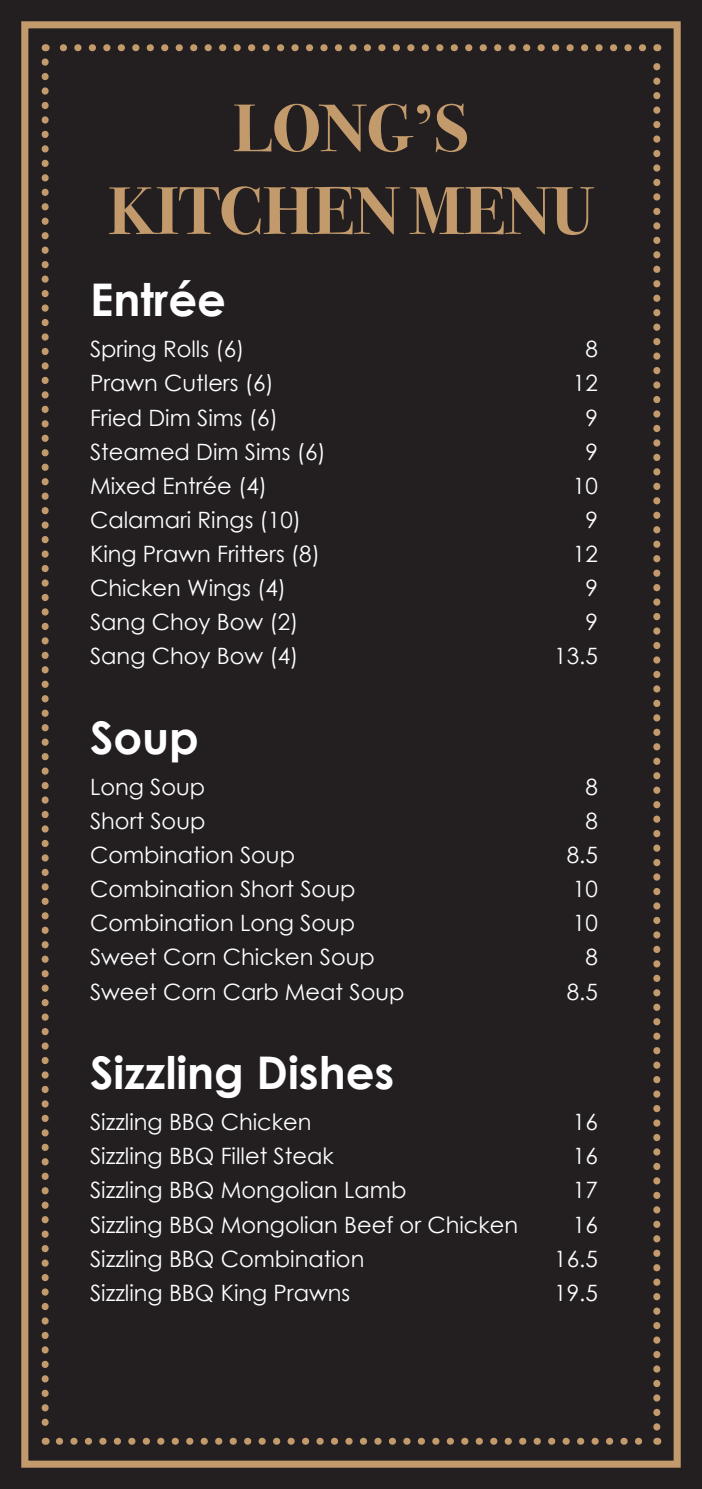
<style>
.page{position:relative;width:702px;height:1489px;background:#fff}
.page>*{position:absolute;margin:0;border:0;box-sizing:border-box;transform-origin:0 0}
.t1{font:700 67.5px/82.8px "Bodoni Svty Two ITCTT";color:#c39a6b;text-align:center}
.t2{font:700 45px "Century Gothic";color:#fff}
.t3{font:22.5px "Century Gothic";color:#fff}
</style>
<div class="page">
<div style="left:0;top:0;width:702px;height:1488px;background:#231f20"></div>
<div style="left:21px;top:21px;width:659px;height:1446px;border:7px solid #c39a6b"></div>
<svg style="left:59px;top:1437px;width:584px;height:7px"></svg>
<svg style="left:59px;top:44px;width:583px;height:7px"></svg>
<svg style="left:42px;top:62px;width:7px;height:1382px"></svg>
<svg style="left:653px;top:44px;width:7px;height:1382px"></svg>
<h1 class="t1" style="left:108px;top:81px;width:487px">LONG’S<br>KITCHEN MENU</h1>
<h2 class="t2" style="left:90px;top:265px;width:137px">Entrée</h2>
<p class="t3" style="left:90px;top:333px;width:156px">Spring Rolls (6)</p>
<p class="t3" style="left:585px;top:333px;width:14px">8</p>
<p class="t3" style="left:90px;top:367px;width:185px">Prawn Cutlers (6)</p>
<p class="t3" style="left:573px;top:367px;width:26px">12</p>
<p class="t3" style="left:90px;top:401px;width:189px">Fried Dim Sims (6)</p>
<p class="t3" style="left:585px;top:401px;width:14px">9</p>
<p class="t3" style="left:90px;top:436px;width:237px">Steamed Dim Sims (6)</p>
<p class="t3" style="left:585px;top:436px;width:14px">9</p>
<p class="t3" style="left:90px;top:470px;width:178px">Mixed Entrée (4)</p>
<p class="t3" style="left:573px;top:470px;width:26px">10</p>
<p class="t3" style="left:90px;top:504px;width:213px">Calamari Rings (10)</p>
<p class="t3" style="left:585px;top:504px;width:14px">9</p>
<p class="t3" style="left:90px;top:538px;width:231px">King Prawn Fritters (8)</p>
<p class="t3" style="left:573px;top:538px;width:26px">12</p>
<p class="t3" style="left:90px;top:572px;width:197px">Chicken Wings (4)</p>
<p class="t3" style="left:585px;top:572px;width:14px">9</p>
<p class="t3" style="left:90px;top:606px;width:210px">Sang Choy Bow (2)</p>
<p class="t3" style="left:585px;top:606px;width:14px">9</p>
<p class="t3" style="left:90px;top:640px;width:210px">Sang Choy Bow (4)</p>
<p class="t3" style="left:554px;top:640px;width:45px">13.5</p>
<h2 class="t2" style="left:90px;top:703px;width:110px">Soup</h2>
<p class="t3" style="left:90px;top:771px;width:117px">Long Soup</p>
<p class="t3" style="left:585px;top:771px;width:14px">8</p>
<p class="t3" style="left:90px;top:805px;width:117px">Short Soup</p>
<p class="t3" style="left:585px;top:805px;width:14px">8</p>
<p class="t3" style="left:90px;top:839px;width:206px">Combination Soup</p>
<p class="t3" style="left:566px;top:839px;width:33px">8.5</p>
<p class="t3" style="left:90px;top:873px;width:267px">Combination Short Soup</p>
<p class="t3" style="left:573px;top:873px;width:26px">10</p>
<p class="t3" style="left:90px;top:907px;width:267px">Combination Long Soup</p>
<p class="t3" style="left:573px;top:907px;width:26px">10</p>
<p class="t3" style="left:90px;top:941px;width:286px">Sweet Corn Chicken Soup</p>
<p class="t3" style="left:585px;top:941px;width:14px">8</p>
<p class="t3" style="left:90px;top:975px;width:316px">Sweet Corn Carb Meat Soup</p>
<p class="t3" style="left:566px;top:975px;width:33px">8.5</p>
<h2 class="t2" style="left:90px;top:1038px;width:306px">Sizzling Dishes</h2>
<p class="t3" style="left:90px;top:1106px;width:223px">Sizzling BBQ Chicken</p>
<p class="t3" style="left:573px;top:1106px;width:26px">16</p>
<p class="t3" style="left:90px;top:1140px;width:245px">Sizzling BBQ Fillet Steak</p>
<p class="t3" style="left:573px;top:1140px;width:26px">16</p>
<p class="t3" style="left:90px;top:1174px;width:318px">Sizzling BBQ Mongolian Lamb</p>
<p class="t3" style="left:573px;top:1174px;width:26px">17</p>
<p class="t3" style="left:90px;top:1208px;width:429px">Sizzling BBQ Mongolian Beef or Chicken</p>
<p class="t3" style="left:573px;top:1208px;width:26px">16</p>
<p class="t3" style="left:90px;top:1242px;width:276px">Sizzling BBQ Combination</p>
<p class="t3" style="left:554px;top:1242px;width:45px">16.5</p>
<p class="t3" style="left:90px;top:1276px;width:262px">Sizzling BBQ King Prawns</p>
<p class="t3" style="left:554px;top:1276px;width:45px">19.5</p>
</div>
